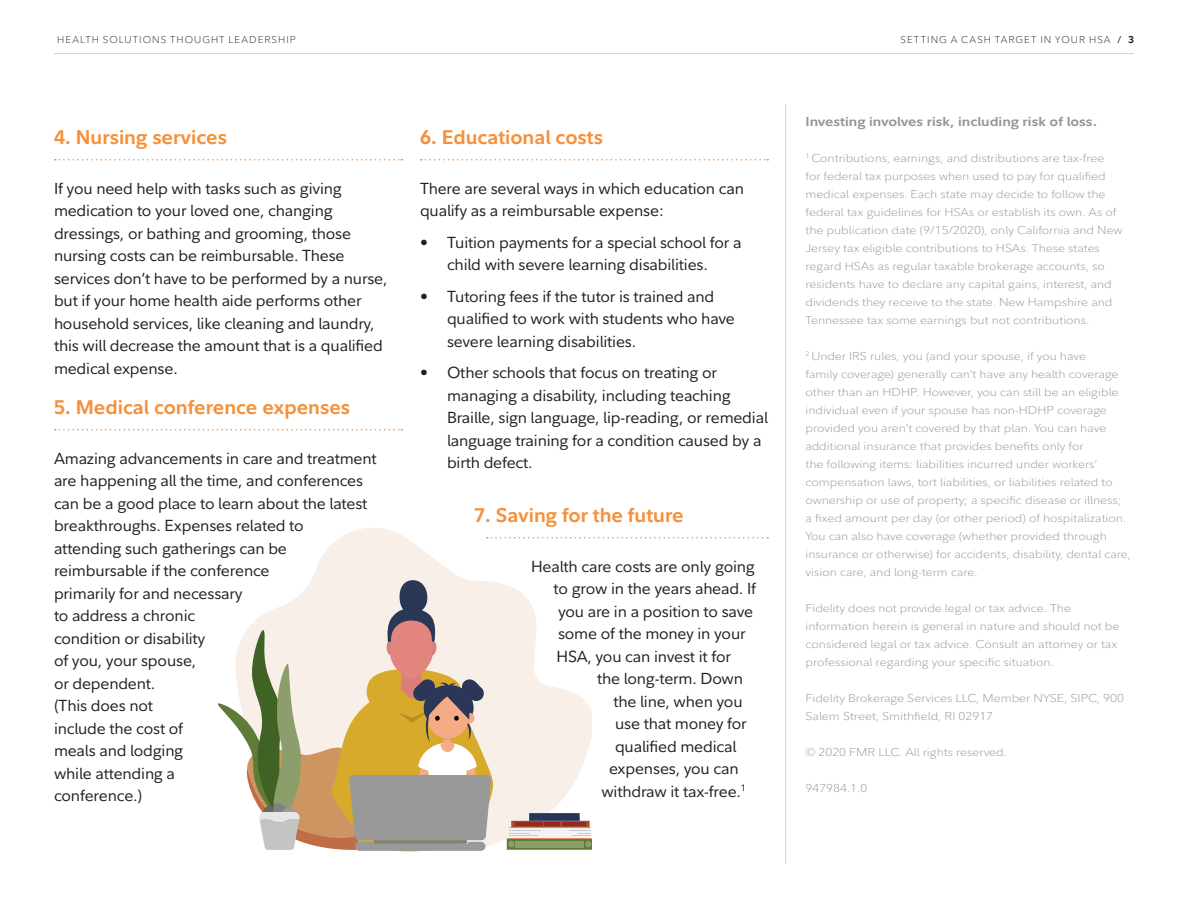
<style>
.page{position:relative;width:1188px;height:918px;background:#fff}
.page>*{position:absolute;margin:0;border:0;box-sizing:border-box;transform-origin:0 0}
.h2___memphis_bold_13{font:700 19.5px "Fidelity Sans";color:#f5903b}
.t1{font:15.75px/22.5px "Fidelity Sans";letter-spacing:-.01em;color:#231f20}
.t2{font:700 12.75px "Fidelity Sans";color:#939598;scale:1.1 1}
.t3{font:300 11.25px/18px "Fidelity Sans";color:#939598;scale:1.1 1}
.t4{font:300 9.75px "Fidelity Sans";letter-spacing:.105em;color:#231f20}
.s1{font-weight:400}
.s2{font-weight:700}
</style>
<div class="page">
<hr style="left:54px;top:53px;width:1080px;height:1px;background:#d1d2d4">
<hr style="left:785px;top:104px;width:1px;height:760px;background:#d1d2d4">
<svg style="left:55px;top:159px;width:347px;height:1px"></svg>
<svg style="left:55px;top:429px;width:347px;height:1px"></svg>
<svg style="left:421px;top:159px;width:347px;height:1px"></svg>
<svg style="left:593px;top:537px;width:175px;height:1px"></svg>
<svg style="left:289px;top:528px;width:302px;height:322px;fill:#f8efe8"></svg>
<svg style="left:511px;top:821px;width:79px;height:6px"></svg>
<hr style="left:515px;top:822px;width:27px;height:4px;background:#942923">
<hr style="left:562px;top:822px;width:23px;height:4px;background:#942923">
<hr style="left:544px;top:822px;width:16px;height:4px;background:#942923">
<div style="left:529px;top:813px;width:51px;height:8px;background:#283558"></div>
<div style="left:509px;top:827px;width:82px;height:12px;background:#ea854f"></div>
<div style="left:509px;top:828px;width:82px;height:9px;background:#f2f2f2"></div>
<svg style="left:507px;top:830px;width:84px;height:20px"></svg>
<div style="left:399px;top:580px;width:29px;height:34px;background:#2a3756;border-radius:50%"></div>
<svg style="left:218px;top:603px;width:277px;height:249px;background:#cdbfa4"></svg>
<svg style="left:373px;top:840px;width:94px;height:4px"></svg>
<p class="t4" style="left:57px;top:33px;width:240px">HEALTH SOLUTIONS THOUGHT LEADERSHIP</p>
<p class="t4" style="left:900px;top:34px;width:235px">SETTING A CASH TARGET IN YOUR HSA <span class="s1">/</span> <span class="s2">3</span></p>
<p class="h2___memphis_bold_13" style="left:54px;top:124px;width:175px">4. Nursing services</p>
<p class="t1" style="left:54px;top:177px;width:335px">If you need help with tasks such as giving medication to your loved one, changing dressings, or bathing and grooming, those nursing costs can be reimbursable. These services don’t have to be performed by a nurse, but if your home health aide performs other household services, like cleaning and laundry, this will decrease the amount that is a qualified medical expense.</p>
<p class="h2___memphis_bold_13" style="left:54px;top:394px;width:298px">5. Medical conference expenses</p>
<p class="t1" style="left:54px;top:447px;width:324px">Amazing advancements in care and treatment are happening all the time, and conferences can be a good place to learn about the latest breakthroughs. Expenses related to<br>attending such gatherings can be reimbursable if the conference<br>primarily for and necessary<br>to address a chronic<br>condition or disability<br>of you, your spouse,<br>or dependent.<br>(This does not<br>include the cost of<br>meals and lodging<br>while attending a<br>conference.)</p>
<p class="h2___memphis_bold_13" style="left:420px;top:124px;width:185px">6. Educational costs</p>
<p class="t1" style="left:420px;top:177px;width:326px">There are several ways in which education can qualify as a reimbursable expense:</p>
<p class="t1" style="left:420px;top:231px;width:323px;text-align:center">• Tuition payments for a special school for a child with severe learning disabilities.</p>
<p class="t1" style="left:447px;top:285px;width:289px;text-indent:-27px">• Tutoring fees if the tutor is trained and qualified to work with students who have severe learning disabilities.</p>
<p class="t1" style="left:447px;top:361px;width:322px;text-indent:-27px">• Other schools that focus on treating or managing a disability, including teaching Braille, sign language, lip-reading, or remedial language training for a condition caused by a birth defect.</p>
<p class="h2___memphis_bold_13" style="left:474px;top:502px;width:211px">7. Saving for the future</p>
<p class="t1" style="left:531px;top:555px;width:226px">Health care costs are only going</p>
<p class="t1" style="left:554px;top:577px;width:204px">to grow in the years ahead. If</p>
<p class="t1" style="left:558px;top:600px;width:197px">you are in a position to save</p>
<p class="t1" style="left:558px;top:622px;width:189px">some of the money in your</p>
<p class="t1" style="left:556px;top:645px;width:176px">HSA, you can invest it for</p>
<p class="t1" style="left:597px;top:667px;width:148px">the long-term. Down</p>
<p class="t1" style="left:614px;top:690px;width:131px">the line, when you</p>
<p class="t1" style="left:615px;top:712px;width:133px">use that money for</p>
<p class="t1" style="left:615px;top:735px;width:123px">qualified medical</p>
<p class="t1" style="left:609px;top:757px;width:131px">expenses, you can</p>
<p class="t1" style="left:602px;top:780px;width:146px">withdraw it tax-free.<sup>1</sup></p>
<p class="t2" style="left:806px;top:113px;width:267px">Investing involves risk, including risk of loss.</p>
<p class="t3" style="left:806px;top:149px;width:290px"><sup>1</sup> Contributions, earnings, and distributions are tax-free<br>for federal tax purposes when used to pay for qualified medical expenses. Each state may decide to follow the federal tax guidelines for HSAs or establish its own. As of the publication date (9/15/2020), only California and New Jersey tax eligible contributions to HSAs. These states regard HSAs as regular taxable brokerage accounts, so residents have to declare any capital gains, interest, and dividends they receive to the state. New Hampshire and Tennessee tax some earnings but not contributions.</p>
<p class="t3" style="left:806px;top:347px;width:298px"><sup>2</sup> Under IRS rules, you (and your spouse, if you have<br>family coverage) generally can’t have any health coverage other than an HDHP. However, you can still be an eligible individual even if your spouse has non-HDHP coverage provided you aren’t covered by that plan. You can have additional insurance that provides benefits only for<br>the following items: liabilities incurred under workers’ compensation laws, tort liabilities, or liabilities related to ownership or use of property; a specific disease or illness;<br>a fixed amount per day (or other period) of hospitalization.<br>You can also have coverage (whether provided through insurance or otherwise) for accidents, disability, dental care, vision care, and long-term care.</p>
<p class="t3" style="left:806px;top:599px;width:287px">Fidelity does not provide legal or tax advice. The information herein is general in nature and should not be considered legal or tax advice. Consult an attorney or tax professional regarding your specific situation.</p>
<p class="t3" style="left:806px;top:689px;width:291px">Fidelity Brokerage Services LLC, Member NYSE, SIPC, 900<br>Salem Street, Smithfield, RI 02917</p>
<p class="t3" style="left:806px;top:743px;width:185px">© 2020 FMR LLC. All rights reserved.</p>
<p class="t3" style="left:806px;top:779px;width:58px">947984.1.0</p>
</div>
